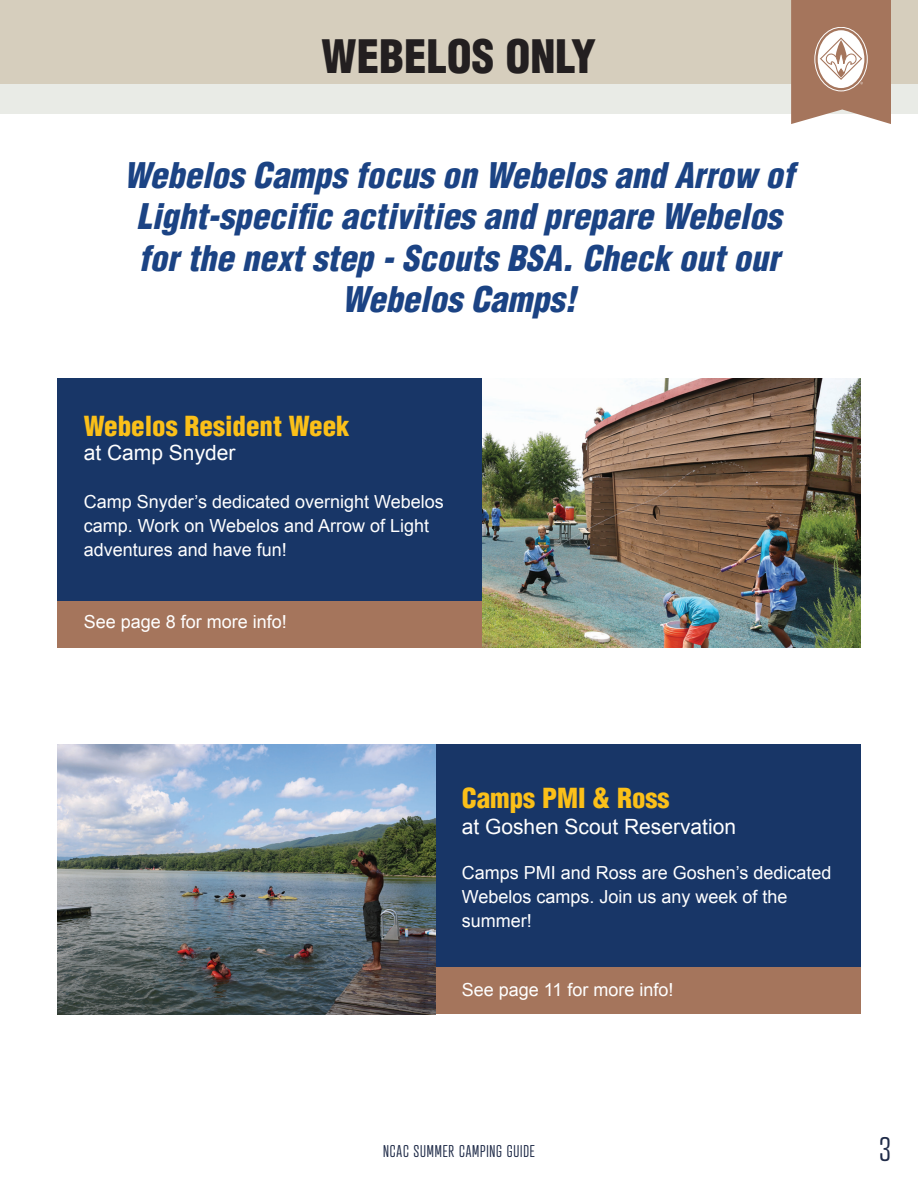
<style>
.page{position:relative;width:918px;height:1188px;background:#fff}
.page>*{position:absolute;margin:0;border:0;box-sizing:border-box;transform-origin:0 0}
.t1{font:900 condensed 45px "Helvetica LT";color:#231f20}
.t2{font:italic 900 condensed 34.5px/41.4px "Helvetica LT";color:#1b4384;text-align:center}
.t3{font:300 33px "Atrament";color:#1f2b48}
.t4{font:900 condensed 27px "Helvetica LT";color:#fbc019}
.t5{font:21px "Arial";color:#fff}
.t6{font:18px/24px "Arial";color:#fff}
.t7{font:300 16.5px "Atrament";letter-spacing:.05em;color:#1f2b48}
</style>
<div class="page">
<div style="left:435px;top:744px;width:426px;height:270px;background:#183667"></div>
<div style="left:57px;top:378px;width:426px;height:270px;background:#183667"></div>
<div style="left:57px;top:601px;width:426px;height:47px;background:#a5755c"></div>
<div style="left:435px;top:968px;width:426px;height:46px;background:#a5755c"></div>
<img style="left:483px;top:378px;width:378px;height:270px">
<img style="left:57px;top:744px;width:378px;height:270px">
<div style="left:0;top:83px;width:918px;height:31px;background:#e9ebe6"></div>
<div style="left:0;top:0;width:918px;height:83px;background:#d6cebd"></div>
<svg style="left:791px;top:0;width:100px;height:124px;background:#b7927e"></svg>
<p class="t1" style="left:322px;top:28px;width:276px">WEBELOS ONLY</p>
<p class="t2" style="left:124px;top:154px;width:672px">Webelos Camps focus on Webelos and Arrow of Light-specific activities and prepare Webelos for the next step - Scouts BSA. Check out our Webelos Camps!</p>
<p class="t4" style="left:84px;top:409px;width:268px">Webelos Resident Week</p>
<p class="t5" style="left:84px;top:439px;width:153px">at Camp Snyder</p>
<p class="t6" style="left:84px;top:490px;width:362px">Camp Snyder’s dedicated overnight Webelos camp. Work on Webelos and Arrow of Light adventures and have fun!</p>
<p class="t6" style="left:84px;top:610px;width:205px">See page 8 for more info!</p>
<p class="t4" style="left:462px;top:781px;width:209px">Camps PMI &amp; Ross</p>
<p class="t5" style="left:462px;top:812px;width:276px">at Goshen Scout Reservation</p>
<p class="t6" style="left:462px;top:861px;width:371px">Camps PMI and Ross are Goshen’s dedicated<br>Webelos camps. Join us any week of the summer!</p>
<p class="t6" style="left:462px;top:978px;width:213px">See page 11 for more info!</p>
<p class="t7" style="left:383px;top:1141px;width:153px">NCAC SUMMER CAMPING GUIDE</p>
<p class="t3" style="left:879px;top:1130px;width:13px">3</p>
</div>
